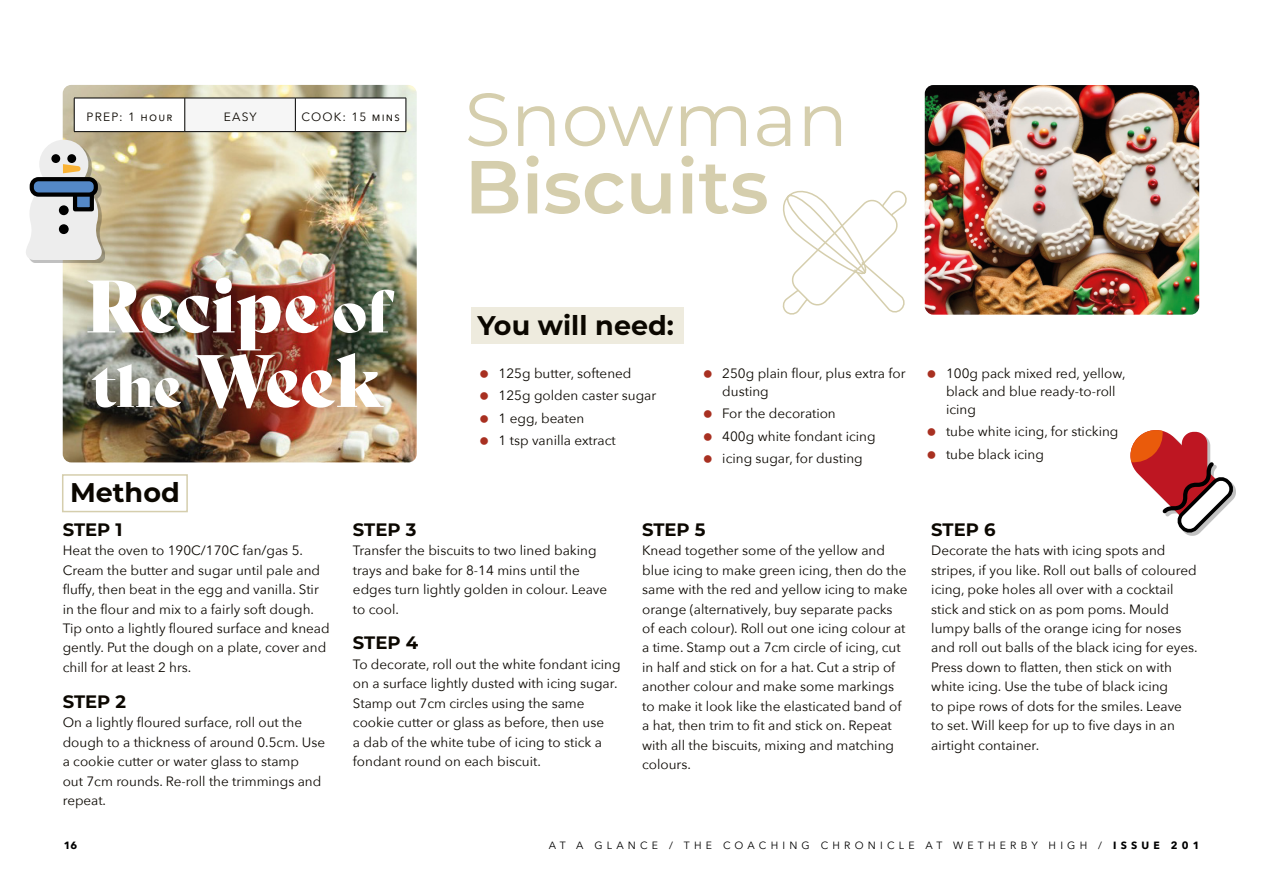
<style>
.page{position:relative;width:1263px;height:893px;background:#fff}
.page>*{position:absolute;margin:0;border:0;box-sizing:border-box;transform-origin:0 0}
.t1{font:600 75px "Montserrat";color:#d5cead}
.t2{font:75px "Montserrat";color:#d5cead}
.t3{font:72px/74.6px "Bely Display";letter-spacing:-.01em;color:#fff}
.t4{font:700 27px "Montserrat";color:#0b0700}
.t5{font:700 18px "Montserrat";color:#0b0700}
.t6{font:13.5px/19.5px "Avenir Next";color:#0b0700}
.t7{font:12px "Avenir Next";letter-spacing:.1em;color:#0b0700}
.t8{font:10.5px "Avenir Next";letter-spacing:.4em;color:#000}
.t9{font:700 10.5px "Avenir Next";color:#000}
.s1{font-size:57px}
.s2{font-weight:700}
</style>
<div class="page">
<div style="left:471px;top:307px;width:212px;height:37px;background:#eeebde"></div>
<img style="left:63px;top:85px;width:354px;height:377px">
<div style="left:62px;top:474px;width:126px;height:38px;border:2px solid #d5cead"></div>
<svg style="left:782px;top:190px;width:125px;height:125px"></svg>
<svg style="left:75px;top:99px;width:331px;height:32px"></svg>
<div style="left:185px;top:98px;width:110px;height:34px;background:#f6f6f6"></div>
<hr style="left:74px;top:98px;width:111px;height:1px;background:#000">
<hr style="left:74px;top:98px;width:1px;height:33px;background:#000">
<hr style="left:185px;top:98px;width:110px;height:1px;background:#000">
<hr style="left:185px;top:98px;width:1px;height:33px;background:#000">
<hr style="left:295px;top:98px;width:111px;height:1px;background:#000">
<hr style="left:295px;top:98px;width:1px;height:33px;background:#000">
<hr style="left:406px;top:98px;width:1px;height:33px;background:#000">
<hr style="left:74px;top:131px;width:111px;height:1px;background:#000">
<hr style="left:185px;top:131px;width:110px;height:1px;background:#000">
<hr style="left:295px;top:131px;width:111px;height:1px;background:#000">
<img style="left:925px;top:85px;width:274px;height:230px">
<svg style="left:1130px;top:430px;width:106px;height:106px"></svg>
<div style="left:29px;top:143px;width:76px;height:120px;background:#000;opacity:.25"></div>
<svg style="left:26px;top:179px;width:77px;height:81px;background:#e7e6e3"></svg>
<div style="left:39px;top:140px;width:49px;height:49px;background:#ededed;border-radius:50%"></div>
<div style="left:59px;top:205px;width:10px;height:10px;background:#000;border-radius:50%"></div>
<div style="left:59px;top:224px;width:10px;height:10px;background:#000;border-radius:50%"></div>
<div style="left:67px;top:154px;width:9px;height:9px;background:#000;border-radius:50%"></div>
<div style="left:51px;top:154px;width:9px;height:9px;background:#000;border-radius:50%"></div>
<div style="left:75px;top:184px;width:17px;height:25px;background:#5488c7"></div>
<div style="left:73px;top:182px;width:21px;height:29px;border:4px solid #000"></div>
<div style="left:32px;top:179px;width:64px;height:16px;background:#5488c7;border-radius:7px"></div>
<div style="left:30px;top:177px;width:68px;height:20px;border:4px solid #000;border-radius:7px"></div>
<svg style="left:63px;top:164px;width:18px;height:9px"></svg>
<p class="t7" style="left:87px;top:106px;width:87px">PREP: 1 hour</p>
<p class="t7" style="left:224px;top:106px;width:34px">EASY</p>
<p class="t7" style="left:301px;top:106px;width:100px">COOK: 15 mins</p>
<h1 class="t2" style="left:465px;top:68px;width:385px">Snowman</h1>
<h1 class="t1" style="left:465px;top:134px;width:306px">Biscuits</h1>
<h2 class="t3" style="left:85px;top:263px;width:306px">Recipe <span class="s1">of the</span> Week</h2>
<h3 class="t4" style="left:70px;top:473px;width:111px">Method</h3>
<h3 class="t4" style="left:477px;top:306px;width:198px">You will need:</h3>
<p class="t6" style="left:499px;top:362px;width:159px;line-height:22.2px">125g butter, softened<br>125g golden caster sugar<br>1 egg, beaten<br>1 tsp vanilla extract</p>
<p class="t6" style="left:722px;top:364px;width:185px;line-height:18px">250g plain flour, plus extra for dusting</p>
<p class="t6" style="left:722px;top:402px;width:155px;line-height:22.2px">For the decoration<br>400g white fondant icing icing sugar, for dusting</p>
<h3 class="t5" style="left:63px;top:516px;width:61px">STEP 1</h3>
<p class="t6" style="left:63px;top:540px;width:268px">Heat the oven to 190C/170C fan/gas 5.<br>Cream the butter and sugar until pale and fluffy, then beat in the egg and vanilla. Stir in the flour and mix to a fairly soft dough.<br>Tip onto a lightly floured surface and knead gently. Put the dough on a plate, cover and chill for at least 2 hrs.</p>
<h3 class="t5" style="left:63px;top:688px;width:65px">STEP 2</h3>
<p class="t6" style="left:63px;top:712px;width:264px">On a lightly floured surface, roll out the dough to a thickness of around 0.5cm. Use a cookie cutter or water glass to stamp<br>out 7cm rounds. Re-roll the trimmings and repeat.</p>
<h3 class="t5" style="left:353px;top:516px;width:65px">STEP 3</h3>
<p class="t6" style="left:353px;top:540px;width:256px">Transfer the biscuits to two lined baking trays and bake for 8-14 mins until the edges turn lightly golden in colour. Leave to cool.</p>
<h3 class="t5" style="left:353px;top:630px;width:67px">STEP 4</h3>
<p class="t6" style="left:353px;top:653px;width:269px">To decorate, roll out the white fondant icing on a surface lightly dusted with icing sugar.<br>Stamp out 7cm circles using the same cookie cutter or glass as before, then use<br>a dab of the white tube of icing to stick a fondant round on each biscuit.</p>
<h3 class="t5" style="left:642px;top:516px;width:65px">STEP 5</h3>
<p class="t6" style="left:642px;top:540px;width:267px">Knead together some of the yellow and blue icing to make green icing, then do the same with the red and yellow icing to make orange (alternatively, buy separate packs of each colour). Roll out one icing colour at a time. Stamp out a 7cm circle of icing, cut in half and stick on for a hat. Cut a strip of another colour and make some markings to make it look like the elasticated band of a hat, then trim to fit and stick on. Repeat with all the biscuits, mixing and matching colours.</p>
<p class="t6" style="left:946px;top:364px;width:181px;line-height:18px">100g pack mixed red, yellow, black and blue ready-to-roll icing</p>
<p class="t6" style="left:946px;top:420px;width:174px;line-height:22.2px">tube white icing, for sticking tube black icing</p>
<h3 class="t5" style="left:931px;top:516px;width:66px">STEP 6</h3>
<p class="t6" style="left:931px;top:540px;width:268px">Decorate the hats with icing spots and stripes, if you like. Roll out balls of coloured icing, poke holes all over with a cocktail stick and stick on as pom poms. Mould lumpy balls of the orange icing for noses and roll out balls of the black icing for eyes.<br>Press down to flatten, then stick on with white icing. Use the tube of black icing<br>to pipe rows of dots for the smiles. Leave to set. Will keep for up to five days in an airtight container.</p>
<p class="t9" style="left:64px;top:836px;width:15px">16</p>
<p class="t8" style="left:549px;top:836px;width:652px">AT A GLANCE / THE COACHING CHRONICLE AT WETHERBY HIGH / <span class="s2">ISSUE 201</span></p>
</div>
